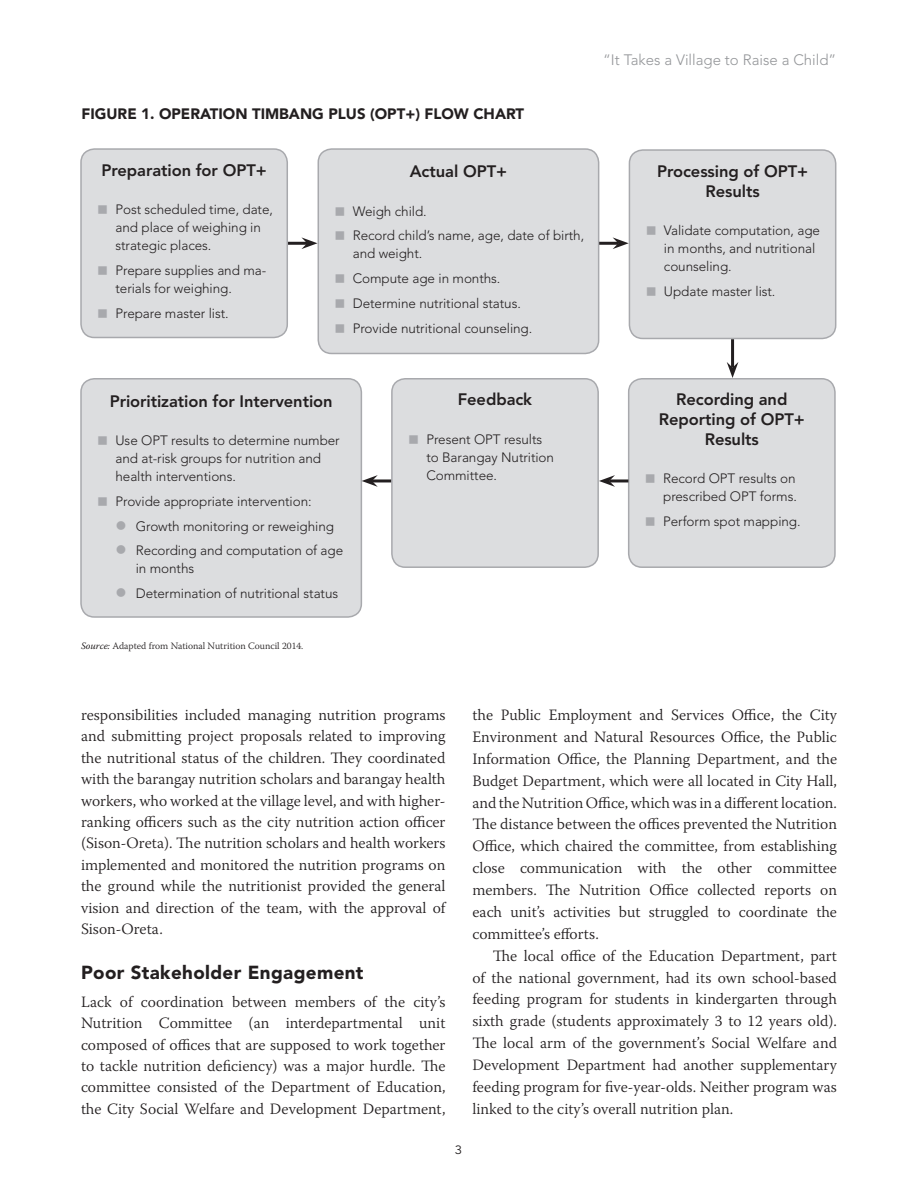
<style>
.page{position:relative;width:918px;height:1188px;background:#fff}
.page>*{position:absolute;margin:0;border:0;box-sizing:border-box;transform-origin:0 0}
.B_Head_2{font:900 18.75px "Avenir LT Std";letter-spacing:.02em;color:#231f20}
.Diagram_bold{font:800 16.5px/19.8px "Avenir LT Std";letter-spacing:-.005em;color:#231f20;text-align:center}
.Body_text-first_para{font:300 15.75px/21.5px "Warnock Pro";color:#231f20;text-align:justify}
.Body_text{font:300 15.75px/21.9px "Warnock Pro";color:#231f20;text-align:justify}
.Figure_Box_title{font:900 15px "Avenir LT Std";color:#231f20}
.t1{font:300 15px "Avenir LT Std";color:#939598}
.t2{font:300 13.5px/18px "Avenir LT Std";letter-spacing:-.005em;color:#231f20}
.t3{font:12px "Avenir LT Std";color:#231f20;scale:1.1 1}
.Source{font:300 9.75px "Warnock Pro";color:#231f20}
.s1{color:#a8a9ad}
.s2{font-weight:400;font-style:italic}
</style>
<div class="page">
<div style="left:81px;top:149px;width:206px;height:188px;background:#dcdddf;border-radius:14px"></div>
<div style="left:80px;top:148px;width:208px;height:190px;border:2px solid #a8a9ad;border-radius:14px"></div>
<div style="left:629px;top:150px;width:207px;height:188px;background:#dcdddf;border-radius:14px"></div>
<div style="left:629px;top:149px;width:207px;height:190px;border:2px solid #a8a9ad;border-radius:14px"></div>
<div style="left:629px;top:379px;width:206px;height:188px;background:#dcdddf;border-radius:14px"></div>
<div style="left:628px;top:378px;width:208px;height:190px;border:2px solid #a8a9ad;border-radius:14px"></div>
<div style="left:392px;top:379px;width:206px;height:188px;background:#dcdddf;border-radius:14px"></div>
<div style="left:391px;top:378px;width:208px;height:190px;border:2px solid #a8a9ad;border-radius:14px"></div>
<div style="left:318px;top:149px;width:281px;height:204px;background:#dcdddf;border-radius:14px"></div>
<div style="left:318px;top:148px;width:281px;height:206px;border:2px solid #a8a9ad;border-radius:14px"></div>
<div style="left:81px;top:379px;width:280px;height:238px;background:#dcdddf;border-radius:14px"></div>
<div style="left:80px;top:378px;width:282px;height:240px;border:2px solid #a8a9ad;border-radius:14px"></div>
<hr style="left:288px;top:242px;width:19px;height:3px;background:#231f20">
<svg style="left:301px;top:237px;width:17px;height:12px"></svg>
<hr style="left:599px;top:242px;width:19px;height:3px;background:#231f20">
<svg style="left:613px;top:237px;width:16px;height:12px"></svg>
<hr style="left:609px;top:479px;width:19px;height:3px;background:#231f20">
<svg style="left:599px;top:475px;width:16px;height:12px"></svg>
<hr style="left:372px;top:479px;width:19px;height:3px;background:#231f20">
<svg style="left:362px;top:475px;width:16px;height:12px"></svg>
<hr style="left:731px;top:339px;width:3px;height:29px;background:#231f20">
<svg style="left:727px;top:362px;width:11px;height:16px"></svg>
<p class="Figure_Box_title" style="left:82px;top:105px;width:444px">FIGURE 1. OPERATION TIMBANG PLUS (OPT+) FLOW CHART</p>
<p class="Diagram_bold" style="left:102px;top:160px;width:167px">Preparation for OPT+</p>
<p class="t2" style="left:116px;top:200px;width:159px">Post scheduled time, date, and place of weighing in strategic places.</p>
<p class="t2" style="left:116px;top:261px;width:152px">Prepare supplies and ma&shy;terials for weighing.</p>
<p class="t2" style="left:116px;top:304px;width:115px">Prepare master list.</p>
<p class="Diagram_bold" style="left:410px;top:162px;width:99px">Actual OPT+</p>
<p class="t2" style="left:353px;top:202px;width:76px">Weigh child.</p>
<p class="t2" style="left:353px;top:227px;width:233px">Record child’s name, age, date of birth, and weight.</p>
<p class="t2" style="left:353px;top:269px;width:149px">Compute age in months.</p>
<p class="t2" style="left:353px;top:294px;width:170px">Determine nutritional status.</p>
<p class="t2" style="left:353px;top:319px;width:181px">Provide nutritional counseling.</p>
<p class="t1" style="left:603px;top:51px;width:235px">“It Takes a Village to Raise a Child”</p>
<p class="Diagram_bold" style="left:657px;top:161px;width:153px">Processing of OPT+<br>Results</p>
<p class="t2" style="left:664px;top:221px;width:158px">Validate computation, age in months, and nutritional counseling.</p>
<p class="t2" style="left:664px;top:282px;width:113px">Update master list.</p>
<p class="Diagram_bold" style="left:110px;top:391px;width:225px">Prioritization for Intervention</p>
<p class="t2" style="left:116px;top:432px;width:226px">Use OPT results to determine number and at-risk groups for nutrition and health interventions.</p>
<p class="t2" style="left:116px;top:492px;width:198px">Provide appropriate intervention:</p>
<p class="t2" style="left:116px;top:517px;width:220px"><span class="s1">●</span> Growth monitoring or reweighing</p>
<p class="t2" style="left:136px;top:542px;width:209px;text-indent:-20px"><span class="s1">●</span> Recording and computation of age in months</p>
<p class="t2" style="left:116px;top:585px;width:224px"><span class="s1">●</span> Determination of nutritional status</p>
<p class="Source" style="left:81px;top:640px;width:224px"><span class="s2">Source:</span> Adapted from National Nutrition Council 2014.</p>
<p class="Diagram_bold" style="left:458px;top:390px;width:76px">Feedback</p>
<p class="t2" style="left:426px;top:430px;width:129px">Present OPT results to Barangay Nutrition<br>Committee.</p>
<p class="Diagram_bold" style="left:659px;top:390px;width:147px">Recording and<br>Reporting of OPT+<br>Results</p>
<p class="t2" style="left:663px;top:470px;width:135px">Record OPT results on prescribed OPT forms.</p>
<p class="t2" style="left:663px;top:512px;width:139px">Perform spot mapping.</p>
<p class="Body_text-first_para" style="left:81px;top:704px;width:366px">responsibilities included managing nutrition programs and submitting project proposals related to improving the nutritional status of the children. They coordinated with the barangay nutrition scholars and barangay health workers, who worked at the village level, and with higher&shy;ranking officers such as the city nutrition action officer (Sison-Oreta). The nutrition scholars and health workers implemented and monitored the nutrition programs on the ground while the nutritionist provided the general vision and direction of the team, with the approval of Sison-Oreta.</p>
<p class="B_Head_2" style="left:81px;top:961px;width:284px">Poor Stakeholder Engagement</p>
<p class="Body_text-first_para" style="left:81px;top:991px;width:366px">Lack of coordination between members of the city’s Nutrition Committee (an interdepartmental unit composed of offices that are supposed to work together to tackle nutrition deficiency) was a major hurdle. The committee consisted of the Department of Education, the City Social Welfare and Development Department,</p>
<p class="t3" style="left:455px;top:1143px;width:8px">3</p>
<p class="Body_text-first_para" style="left:472px;top:704px;width:366px;line-height:21.9px">the Public Employment and Services Office, the City Environment and Natural Resources Office, the Public Information Office, the Planning Department, and the Budget Department, which were all located in City Hall, and the Nutrition Office, which was in a different location.<br>The distance between the offices prevented the Nutrition Office, which chaired the committee, from establishing close communication with the other committee members. The Nutrition Office collected reports on each unit’s activities but struggled to coordinate the committee’s efforts.</p>
<p class="Body_text" style="left:472px;top:944px;width:366px;text-indent:20px">The local office of the Education Department, part of the national government, had its own school-based feeding program for students in kindergarten through sixth grade (students approximately 3 to 12 years old).<br>The local arm of the government’s Social Welfare and Development Department had another supplementary feeding program for five-year-olds. Neither program was linked to the city’s overall nutrition plan.</p>
</div>
